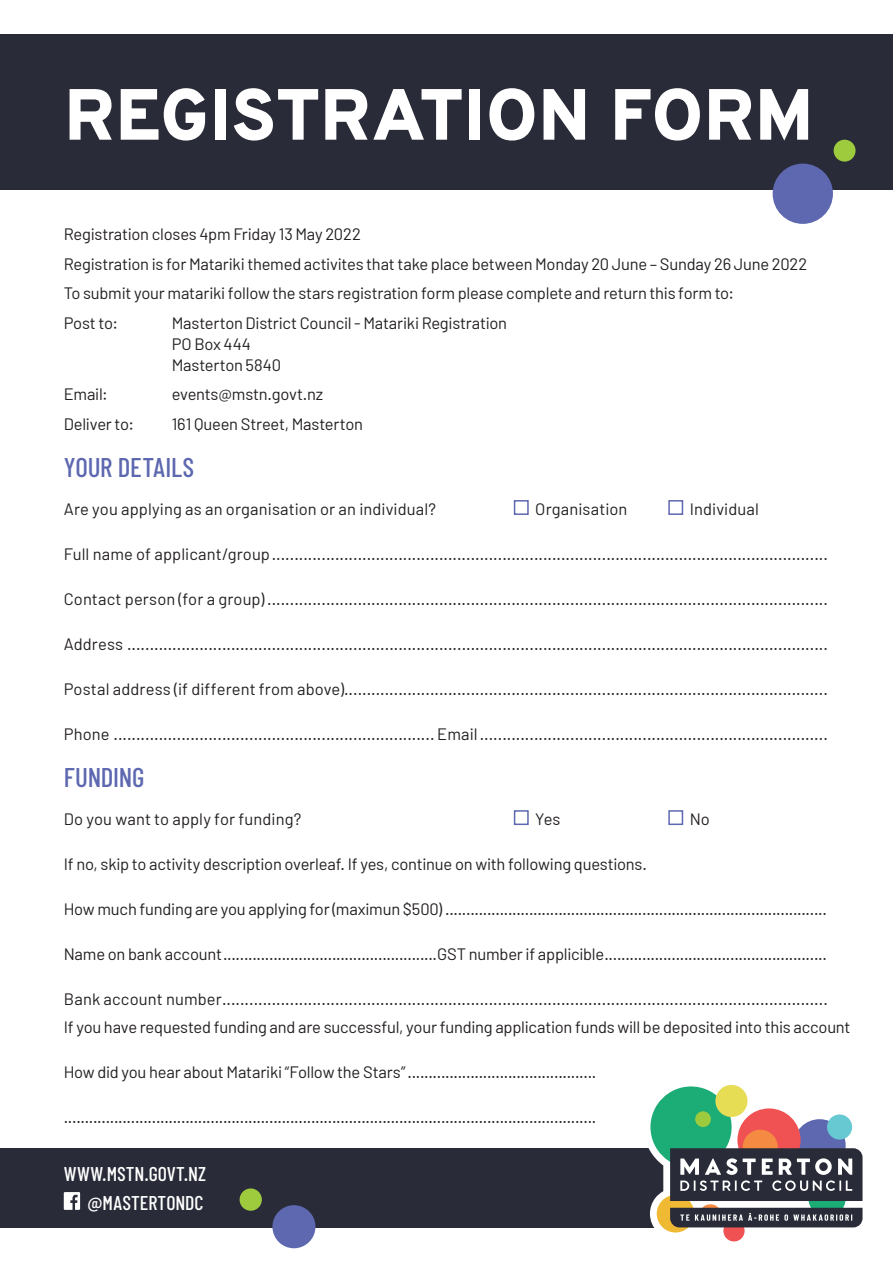
<style>
.page{position:relative;width:893px;height:1263px;background:#fff}
.page>*{position:absolute;margin:0;border:0;box-sizing:border-box;transform-origin:0 0}
.t1{font:900 72.3px "Overpass";color:#fff}
.t2{font:500 27px "Barlow Condensed";letter-spacing:-.01em;color:#5d68b0}
.t3{font:500 19.8px/28.7px "Barlow Condensed";color:#fff;text-align:right}
.t4{font:16.5px/29.5px "Barlow";letter-spacing:-.01em;color:#231f20}
.t5{font:16.5px "Barlow";letter-spacing:.01em;color:#231f20}
</style>
<div class="page">
<div style="left:0;top:1148px;width:823px;height:79px;background:#292c38"></div>
<svg style="left:644px;top:1084px;width:219px;height:158px"></svg>
<svg style="left:64px;top:1192px;width:16px;height:18px"></svg>
<div style="left:240px;top:1188px;width:22px;height:23px;background:#9ecb3e;border-radius:50%"></div>
<div style="left:272px;top:1205px;width:43px;height:43px;background:#5d68b0;border-radius:50%"></div>
<div style="left:514px;top:500px;width:15px;height:15px;background:#fff;border:2px solid #5d68b0"></div>
<div style="left:668px;top:500px;width:15px;height:15px;background:#fff;border:2px solid #5d68b0"></div>
<div style="left:514px;top:810px;width:15px;height:15px;background:#fff;border:2px solid #5d68b0"></div>
<div style="left:668px;top:810px;width:15px;height:15px;background:#fff;border:2px solid #5d68b0"></div>
<div style="left:0;top:34px;width:893px;height:155px;background:#292c38"></div>
<div style="left:834px;top:140px;width:21px;height:22px;background:#9ecb3e;border-radius:50%"></div>
<div style="left:773px;top:164px;width:60px;height:60px;background:#5d68b0;border-radius:50%"></div>
<h1 class="t1" style="left:64px;top:63px;width:751px">REGISTRATION FORM</h1>
<p class="t4" style="left:64px;top:219px;width:745px">Registration closes 4pm Friday 13 May 2022<br>Registration is for Matariki themed activites that take place between Monday 20 June – Sunday 26 June 2022<br>To submit your matariki follow the stars registration form please complete and return this form to:<br>Post to:</p>
<p class="t4" style="left:172px;top:312px;width:337px;line-height:21px">Masterton District Council - Matariki Registration<br>PO Box 444<br>Masterton 5840</p>
<p class="t4" style="left:64px;top:379px;width:46px">Email:</p>
<p class="t4" style="left:172px;top:379px;width:153px">events@mstn.govt.nz</p>
<p class="t4" style="left:64px;top:409px;width:72px">Deliver to:</p>
<p class="t4" style="left:172px;top:409px;width:193px">161 Queen Street, Masterton</p>
<h2 class="t2" style="left:64px;top:450px;width:132px">YOUR DETAILS</h2>
<p class="t5" style="left:64px;top:499px;width:374px">Are you applying as an organisation or an individual?</p>
<p class="t4" style="left:535px;top:494px;width:94px">Organisation</p>
<p class="t5" style="left:690px;top:499px;width:71px">Individual</p>
<p class="t4" style="left:64px;top:539px;width:766px">Full name of applicant/group...........................................................................................................................</p>
<p class="t5" style="left:64px;top:589px;width:766px">Contact person (for a group) ............................................................................................................................</p>
<p class="t4" style="left:64px;top:629px;width:766px">Address ...........................................................................................................................................................</p>
<p class="t4" style="left:64px;top:674px;width:766px">Postal address (if different from above)...........................................................................................................</p>
<p class="t4" style="left:64px;top:719px;width:766px">Phone ....................................................................... Email.............................................................................</p>
<h2 class="t2" style="left:64px;top:760px;width:82px">FUNDING</h2>
<p class="t5" style="left:64px;top:809px;width:239px">Do you want to apply for funding?</p>
<p class="t4" style="left:535px;top:804px;width:27px">Yes</p>
<p class="t4" style="left:690px;top:804px;width:22px">No</p>
<p class="t4" style="left:64px;top:849px;width:585px">If no, skip to activity description overleaf. If yes, continue on with following questions.</p>
<p class="t4" style="left:64px;top:894px;width:765px">How much funding are you applying for (maximun $500) ...........................................................................................</p>
<p class="t4" style="left:64px;top:939px;width:765px">Name on bank account...................................................GST number if applicible.....................................................</p>
<p class="t4" style="left:64px;top:985px;width:788px;line-height:28px">Bank account number......................................................................................................................................<br>If you have requested funding and are successful, your funding application funds will be deposited into this account</p>
<p class="t4" style="left:64px;top:1057px;width:534px">How did you hear about Matariki “Follow the Stars”.............................................</p>
<p class="t4" style="left:64px;top:1102px;width:534px">...............................................................................................................................</p>
<p class="t3" style="left:64px;top:1159px;width:144px">WWW.MSTN.GOVT.NZ @MASTERTONDC</p>
</div>
